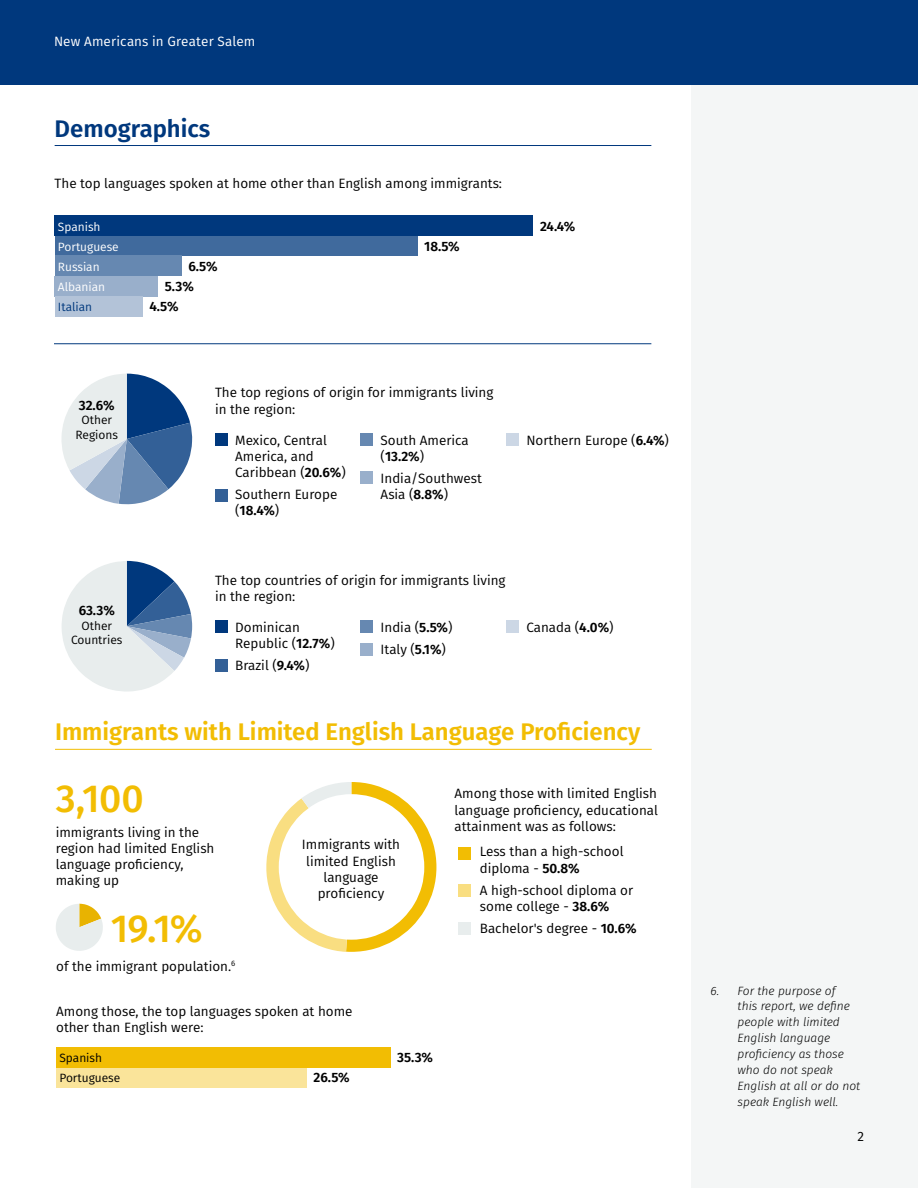
<style>
.page{position:relative;width:918px;height:1188px;background:#fff}
.page>*{position:absolute;margin:0;border:0;box-sizing:border-box;transform-origin:0 0}
.t1{font:238.2px "Chartwell Pies";color:#f2bd03}
.t2{font:183px "Chartwell Pies";color:#00387d}
.t3{font:66px "Chartwell Pies";color:#e8b301}
.Blue_Number_Lg_-_26{font:500 39px "Fira Sans";color:#f2bd03}
.Section_Title{font:600 24px "Fira Sans";color:#f2bd03}
.Section_Title-2{font:600 24px "Fira Sans";color:#00387d}
.Body_Text_-_9_Book{font:13.5px/16.2px "Fira Sans";color:#000}
.Body_Text_-_9_Book-2{font:600 13.5px "Fira Sans";letter-spacing:-.005em;color:#000}
.t4{font:13.5px "Fira Sans";letter-spacing:.01em;color:#fff}
.t5{font:italic 300 12px/15.9px "Fira Sans";color:#000}
.Labels_Sm_-_8_Book{font:12px "Fira Sans";color:#000}
.Labels_Sm_-_8_Book-2{font:12px "Fira Sans";color:#fff}
.Labels_Sm_-_8_Book-3{font:12px "Fira Sans";color:#00387d}
.Body_Text_-_9_Book-3{font:7.8px "Fira Sans";color:#000}
.s1{color:#336097}
.s2{color:#6688b1}
.s3{color:#99afcb}
.s4{color:#ccd7e5}
.s5{color:#e8eded}
.s6{font-weight:600}
.s7{color:#f9de81}
.s8{color:#fff}
</style>
<div class="page">
<div style="left:692px;top:0;width:226px;height:1188px;background:#f4f6f6"></div>
<div style="left:0;top:0;width:918px;height:84px;background:#00387d"></div>
<hr style="left:55px;top:145px;width:596px;height:1px;background:#00387d">
<hr style="left:54px;top:343px;width:597px;height:1px;background:#00387d">
<div style="left:215px;top:433px;width:13px;height:13px;background:#00387d"></div>
<div style="left:215px;top:620px;width:13px;height:13px;background:#00387d"></div>
<div style="left:215px;top:489px;width:13px;height:13px;background:#336097"></div>
<div style="left:215px;top:659px;width:13px;height:13px;background:#336097"></div>
<div style="left:360px;top:433px;width:13px;height:13px;background:#6688b1"></div>
<div style="left:360px;top:471px;width:13px;height:13px;background:#99afcb"></div>
<div style="left:360px;top:620px;width:13px;height:13px;background:#6688b1"></div>
<div style="left:360px;top:643px;width:13px;height:13px;background:#99afcb"></div>
<div style="left:506px;top:433px;width:13px;height:13px;background:#ccd7e5"></div>
<div style="left:506px;top:620px;width:13px;height:13px;background:#ccd7e5"></div>
<div style="left:55px;top:236px;width:362px;height:20px;background:#406a9d"></div>
<div style="left:55px;top:256px;width:127px;height:20px;background:#6688b1"></div>
<div style="left:55px;top:276px;width:103px;height:20px;background:#99afcb"></div>
<div style="left:55px;top:296px;width:88px;height:20px;background:#b3c3d8"></div>
<div style="left:55px;top:216px;width:478px;height:20px;background:#00387d"></div>
<hr style="left:55px;top:749px;width:597px;height:1px;background:#f2bd03">
<div style="left:56px;top:1067px;width:251px;height:20px;background:#fae49a"></div>
<div style="left:56px;top:1047px;width:334px;height:20px;background:#f2bd03"></div>
<div style="left:458px;top:847px;width:13px;height:13px;background:#f2bd03"></div>
<div style="left:458px;top:922px;width:13px;height:13px;background:#e8eded"></div>
<div style="left:458px;top:884px;width:13px;height:13px;background:#f9de81"></div>
<p class="t4" style="left:54px;top:32px;width:203px">New Americans in Greater Salem</p>
<p class="Section_Title-2" style="left:55px;top:108px;width:157px">Demographics</p>
<p class="Body_Text_-_9_Book" style="left:55px;top:175px;width:449px">The top languages spoken at home other than English among immigrants:</p>
<p class="Labels_Sm_-_8_Book-2" style="left:58px;top:218px;width:44px">Spanish</p>
<p class="Labels_Sm_-_8_Book-2" style="left:58px;top:238px;width:62px">Portuguese</p>
<p class="Labels_Sm_-_8_Book-2" style="left:58px;top:258px;width:43px">Russian</p>
<p class="Labels_Sm_-_8_Book-2" style="left:58px;top:278px;width:49px">Albanian</p>
<p class="Labels_Sm_-_8_Book-3" style="left:58px;top:298px;width:36px">Italian</p>
<p class="Body_Text_-_9_Book-2" style="left:188px;top:255px;width:31px">6.5%</p>
<p class="Body_Text_-_9_Book-2" style="left:165px;top:275px;width:30px">5.3%</p>
<p class="Body_Text_-_9_Book-2" style="left:149px;top:295px;width:31px">4.5%</p>
<p class="Body_Text_-_9_Book-2" style="left:424px;top:235px;width:37px">18.5%</p>
<p class="Body_Text_-_9_Book-2" style="left:540px;top:215px;width:37px">24.4%</p>
<p class="t2" style="left:52px;top:327px;width:290px">21<span class="s1">8</span><span class="s2">1</span><span class="s3">9</span><span class="s4">6</span><span class="s5">33</span></p>
<p class="Body_Text_-_9_Book-2" style="left:79px;top:394px;width:37px">32.6%</p>
<p class="Labels_Sm_-_8_Book" style="left:81px;top:411px;width:32px">Other</p>
<p class="Labels_Sm_-_8_Book" style="left:75px;top:426px;width:44px">Regions</p>
<p class="t2" style="left:52px;top:514px;width:290px">13<span class="s1">9</span><span class="s3">5</span><span class="s4">4</span><span class="s5">63</span></p>
<p class="Body_Text_-_9_Book-2" style="left:79px;top:600px;width:38px">63.3%</p>
<p class="Labels_Sm_-_8_Book" style="left:81px;top:617px;width:32px">Other</p>
<p class="Labels_Sm_-_8_Book" style="left:71px;top:631px;width:53px">Countries</p>
<p class="Body_Text_-_9_Book" style="left:215px;top:384px;width:280px">The top regions of origin for immigrants living in the region:</p>
<p class="Body_Text_-_9_Book" style="left:235px;top:432px;width:112px">Mexico, Central<br>America, and<br>Caribbean (<span class="s6">20.6%</span>)</p>
<p class="Body_Text_-_9_Book" style="left:235px;top:486px;width:104px">Southern Europe (<span class="s6">18.4%</span>)</p>
<p class="Body_Text_-_9_Book" style="left:381px;top:432px;width:90px">South America (<span class="s6">13.2%</span>)</p>
<p class="Body_Text_-_9_Book" style="left:381px;top:470px;width:103px">India/Southwest<br>Asia (<span class="s6">8.8%</span>)</p>
<p class="Body_Text_-_9_Book" style="left:526px;top:432px;width:144px">Northern Europe (<span class="s6">6.4%</span>)</p>
<p class="Body_Text_-_9_Book" style="left:215px;top:571px;width:292px">The top countries of origin for immigrants living in the region:</p>
<p class="Body_Text_-_9_Book" style="left:235px;top:619px;width:101px">Dominican<br>Republic (<span class="s6">12.7%</span>)</p>
<p class="Body_Text_-_9_Book" style="left:235px;top:657px;width:76px">Brazil (<span class="s6">9.4%</span>)</p>
<p class="Body_Text_-_9_Book" style="left:381px;top:619px;width:73px">India (<span class="s6">5.5%</span>)</p>
<p class="Body_Text_-_9_Book" style="left:381px;top:641px;width:67px">Italy (<span class="s6">5.1%</span>)</p>
<p class="Body_Text_-_9_Book" style="left:526px;top:619px;width:89px">Canada (<span class="s6">4.0%</span>)</p>
<p class="Section_Title" style="left:55px;top:712px;width:587px">Immigrants with Limited English Language Proficiency</p>
<p class="Blue_Number_Lg_-_26" style="left:56px;top:767px;width:90px">3,100</p>
<p class="Body_Text_-_9_Book" style="left:56px;top:824px;width:160px">immigrants living in the region had limited English language proficiency, making up</p>
<p class="t3" style="left:52px;top:887px;width:106px">19<span class="s5">81</span></p>
<p class="Body_Text_-_9_Book" style="left:56px;top:958px;width:176px">of the immigrant population.</p>
<p class="Body_Text_-_9_Book-3" style="left:231px;top:958px;width:6px">6</p>
<p class="Blue_Number_Lg_-_26" style="left:111px;top:897px;width:93px">19.1%</p>
<p class="t1" style="left:255px;top:721px;width:378px">51+<span class="s7">39</span><span class="s5">10</span><span class="s8">S</span></p>
<p class="Body_Text_-_9_Book" style="left:454px;top:785px;width:205px;text-align:justify">Among those with limited English language proficiency, educational attainment was as follows:</p>
<p class="Body_Text_-_9_Book" style="left:302px;top:836px;width:100px;text-align:center">Immigrants with limited English language proficiency</p>
<p class="Body_Text_-_9_Book" style="left:480px;top:843px;width:145px">Less than a high-school diploma - <span class="s6">50.8%</span></p>
<p class="Body_Text_-_9_Book" style="left:480px;top:882px;width:155px">A high-school diploma or some college - <span class="s6">38.6%</span></p>
<p class="Body_Text_-_9_Book" style="left:480px;top:920px;width:158px">Bachelor's degree - <span class="s6">10.6%</span></p>
<p class="Body_Text_-_9_Book" style="left:56px;top:1003px;width:298px">Among those, the top languages spoken at home other than English were:</p>
<p class="Labels_Sm_-_8_Book" style="left:59px;top:1049px;width:44px">Spanish</p>
<p class="Labels_Sm_-_8_Book" style="left:59px;top:1069px;width:62px">Portuguese</p>
<p class="Body_Text_-_9_Book-2" style="left:314px;top:1067px;width:38px">26.5%</p>
<p class="Body_Text_-_9_Book-2" style="left:397px;top:1047px;width:37px">35.3%</p>
<p class="t5" style="left:738px;top:982px;width:124px;text-indent:-27px">6. For the purpose of<br>this report, we define people with limited<br>English language proficiency as those who do not speak<br>English at all or do not speak English well.</p>
<p class="Body_Text_-_9_Book" style="left:857px;top:1128px;width:8px">2</p>
</div>
